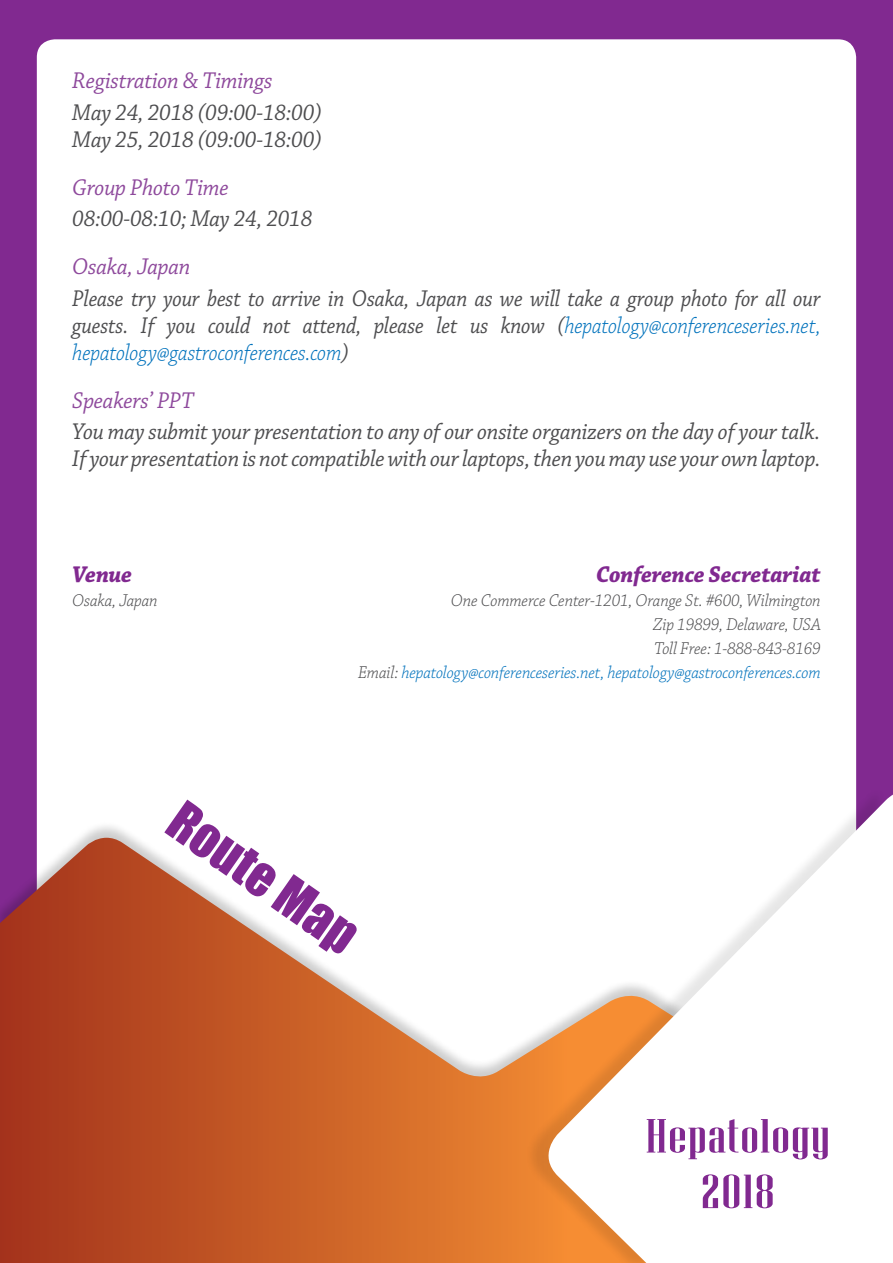
<style>
.page{position:relative;width:893px;height:1263px;background:#812990}
.page>*{position:absolute;margin:0;border:0;box-sizing:border-box;transform-origin:0 0}
.t1{font:50.7px "Impact";color:#812990}
.t2{font:47.85px/55.5px "Niagara Solid";letter-spacing:.02em;color:#812990;text-align:center;scale:1.39 1}
.t3{font:italic 24px/27px "Chaparral Pro";letter-spacing:-.01em;color:#4d4d4f;scale:.95 1}
.t4{font:italic 24px/27px "Chaparral Pro";letter-spacing:-.01em;color:#4d4d4f;text-align:justify;scale:.9 1}
.t5{font:italic 24px "Chaparral Pro";letter-spacing:-.01em;color:#8e499c;scale:.95 1}
.t6{font:italic 700 24px "Chaparral Pro";letter-spacing:-.01em;color:#812990;scale:.95 1}
.t7{font:italic 300 18px/24px "Chaparral Pro";letter-spacing:-.01em;color:#4d4d4f;text-align:right;scale:.95 1}
.s1{font-weight:300;color:#0072bc}
.s2{color:#0072bc}
</style>
<div class="page">
<div style="left:37px;top:39px;width:819px;height:1069px;background:#fff;border-radius:18px"></div>
<div style="left:0;top:821px;width:893px;height:441px;background:#000;opacity:.2"></div>
<svg style="left:0;top:838px;width:526px;height:425px"></svg>
<div style="left:526px;top:787px;width:360px;height:476px;background:#000;opacity:.1"></div>
<svg style="left:537px;top:795px;width:356px;height:468px"></svg>
<p class="t5" style="left:72px;top:68px;width:212px">Registration &amp; Timings</p>
<p class="t3" style="left:72px;top:100px;width:264px">May 24, 2018 (09:00-18:00)<br>May 25, 2018 (09:00-18:00)</p>
<p class="t5" style="left:72px;top:174px;width:166px">Group Photo Time</p>
<p class="t3" style="left:72px;top:206px;width:254px">08:00-08:10; May 24, 2018</p>
<p class="t5" style="left:72px;top:254px;width:126px">Osaka, Japan</p>
<p class="t4" style="left:72px;top:286px;width:833px">Please try your best to arrive in Osaka, Japan as we will take a group photo for all our guests. If you could not attend, please let us know (<span class="s1">hepatology@conferenceseries.net, hepatology@gastroconferences.com</span>)</p>
<p class="t5" style="left:72px;top:387px;width:129px">Speakers’ PPT</p>
<p class="t3" style="left:72px;top:419px;width:789px">You may submit your presentation to any of our onsite organizers on the day of your talk.<br>If your presentation is not compatible with our laptops, then you may use your own laptop.</p>
<p class="t6" style="left:72px;top:560px;width:65px">Venue</p>
<p class="t7" style="left:72px;top:589px;width:91px">Osaka, Japan</p>
<p class="t6" style="left:596px;top:560px;width:238px">Conference Secretariat</p>
<p class="t7" style="left:358px;top:589px;width:488px">One Commerce Center-1201, Orange St. #600, Wilmington<br>Zip 19899, Delaware, USA<br>Toll Free: 1-888-843-8169<br>Email: <span class="s2">hepatology@conferenceseries.net, hepatology@gastroconferences.com</span></p>
<h1 class="t1" style="left:197px;top:783px;width:219px;rotate:35deg">Route Map</h1>
<h2 class="t2" style="left:646px;top:1108px;width:134px">Hepatology<br>2018</h2>
</div>
